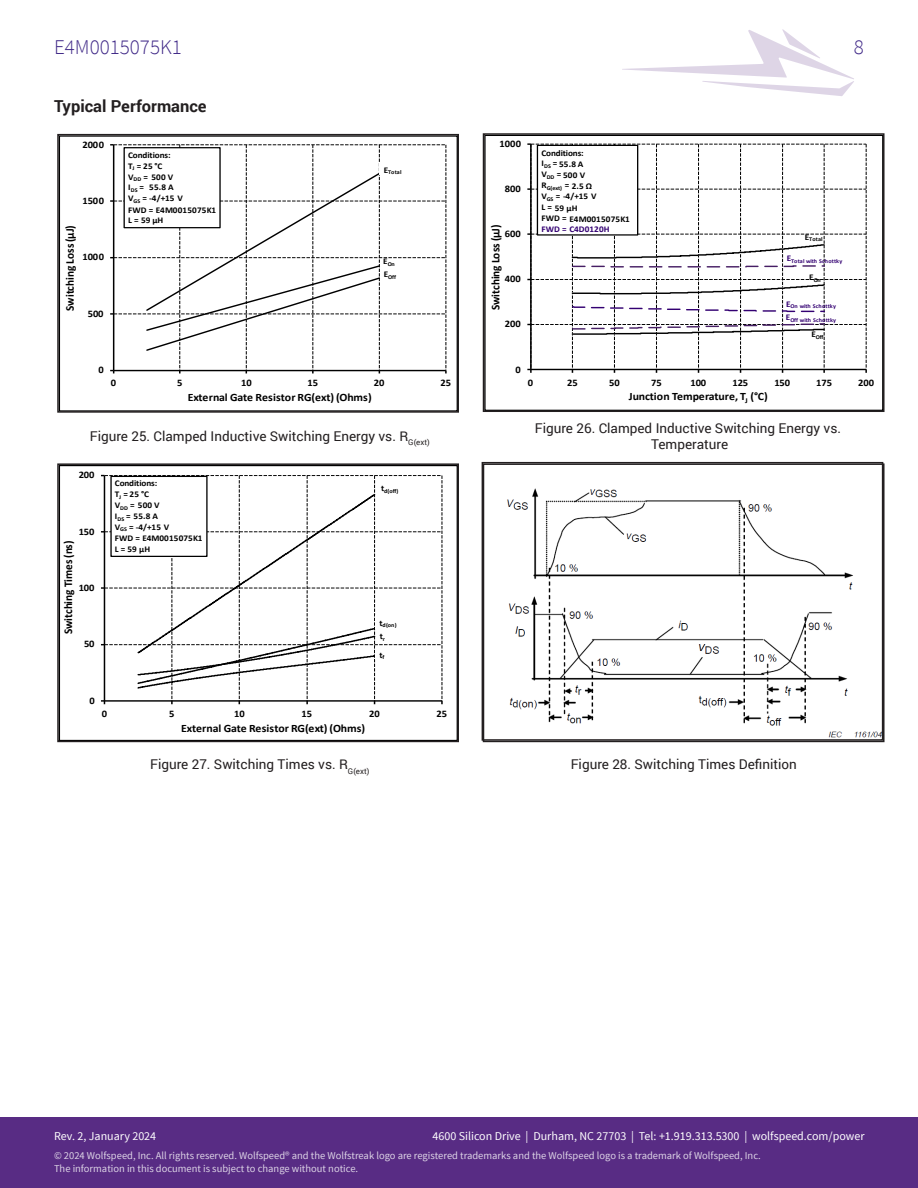
<style>
.page{position:relative;width:918px;height:1188px;background:#fff}
.page>*{position:absolute;margin:0;border:0;box-sizing:border-box;transform-origin:0 0}
.t1{font:300 21px "Source Sans Pro";color:#412a88}
.t2{font:700 16.5px "Roboto";color:#231f20}
.t3{font:13.5px "Roboto";color:#231f20}
.t4{font:12px "Source Sans Pro";color:#fff}
.t5{font:700 11.85px "Calibri";letter-spacing:-.005em;color:#000;scale:.95 1}
.t6{font:700 11.25px "Calibri";letter-spacing:-.005em;color:#000;scale:1.05 1}
.t7{font:10.5px/12.6px "Source Sans Pro";color:#fff}
.t8{font:700 10.05px "Calibri";letter-spacing:-.005em;color:#000;scale:1.05 1}
.t9{font:700 8.7px/10.9px "Calibri";letter-spacing:.015em;color:#000;scale:1.05 1}
.t10{font:700 8.7px/11.1px "Calibri";letter-spacing:-.01em;color:#000;scale:1.05 1}
.t11{font:700 5.85px "Calibri";letter-spacing:.01em;color:#330072;scale:1.05 1}
.t12{font:700 5.85px "Calibri";letter-spacing:.005em;color:#000;scale:1.05 1}
.s1{color:#330072}
</style>
<div class="page">
<svg style="left:622px;top:29px;width:232px;height:67px"></svg>
<div style="left:0;top:1118px;width:918px;height:70px;background:#582c84"></div>
<svg style="left:57px;top:133px;width:402px;height:280px"></svg>
<svg style="left:482px;top:133px;width:403px;height:279px"></svg>
<svg style="left:57px;top:463px;width:402px;height:280px"></svg>
<svg style="left:481px;top:461px;width:403px;height:280px"></svg>
<h1 class="t1" style="left:54px;top:34px;width:129px">E4M0015075K1</h1>
<h1 class="t1" style="left:854px;top:34px;width:12px">8</h1>
<p class="t2" style="left:54px;top:94px;width:154px">Typical Performance</p>
<p class="t8" style="left:82px;top:137px;width:22px">2000</p>
<p class="t8" style="left:82px;top:194px;width:22px">1500</p>
<p class="t5" style="left:62px;top:311px;width:92px;rotate:-90deg">Switching Loss (µJ)</p>
<p class="t8" style="left:82px;top:250px;width:22px">1000</p>
<p class="t8" style="left:88px;top:306px;width:17px">500</p>
<p class="t8" style="left:98px;top:363px;width:7px">0</p>
<p class="t9" style="left:128px;top:150px;width:85px">Conditions:<br>T<sub>J</sub> = 25 °C<br>V<sub>DD</sub> = 500 V<br>I<sub>DS</sub> =<br>V<sub>GS</sub> = -4/+15 V<br>FWD = E4M0015075K1<br>L = 59 μH</p>
<p class="t9" style="left:149px;top:182px;width:25px">55.8 A</p>
<p class="t12" style="left:384px;top:168px;width:18px"><sup>E</sup>Total</p>
<p class="t12" style="left:383px;top:260px;width:13px"><sup>E</sup>On</p>
<p class="t12" style="left:384px;top:273px;width:13px"><sup>E</sup>Off</p>
<p class="t8" style="left:111px;top:376px;width:7px">0</p>
<p class="t8" style="left:177px;top:376px;width:7px">5</p>
<p class="t8" style="left:241px;top:376px;width:12px">10</p>
<p class="t8" style="left:308px;top:376px;width:12px">15</p>
<p class="t8" style="left:374px;top:376px;width:12px">20</p>
<p class="t8" style="left:440px;top:376px;width:12px">25</p>
<p class="t6" style="left:188px;top:389px;width:177px">External Gate Resistor RG(ext) (Ohms)</p>
<p class="t3" style="left:90px;top:427px;width:341px">Figure 25. Clamped Inductive Switching Energy vs. R<sub>G(ext)</sub></p>
<p class="t8" style="left:79px;top:468px;width:17px">200</p>
<p class="t8" style="left:79px;top:524px;width:17px">150</p>
<p class="t5" style="left:60px;top:634px;width:100px;rotate:-90deg">Switching Times (ns)</p>
<p class="t8" style="left:79px;top:581px;width:17px">100</p>
<p class="t8" style="left:84px;top:637px;width:12px">50</p>
<p class="t8" style="left:89px;top:693px;width:7px">0</p>
<p class="t9" style="left:115px;top:478px;width:85px">Conditions:<br>T<sub>J</sub> =25 °C<br>V<sub>DD</sub> = 500 V<br>I<sub>DS</sub> = 55.8 A<br>V<sub>GS</sub> = -4/+15 V<br>FWD = E4M0015075K1</p>
<p class="t9" style="left:115px;top:543px;width:35px">L = 59 μH</p>
<p class="t12" style="left:381px;top:487px;width:18px"><sup>t</sup>d(off)</p>
<p class="t12" style="left:379px;top:621px;width:18px"><sup>t</sup>d(on)</p>
<p class="t9" style="left:379px;top:626px;width:7px;line-height:18.9px">t<sub>r </sub>t<sub>f</sub></p>
<p class="t8" style="left:102px;top:706px;width:7px">0</p>
<p class="t8" style="left:169px;top:706px;width:7px">5</p>
<p class="t8" style="left:234px;top:706px;width:12px">10</p>
<p class="t8" style="left:302px;top:706px;width:12px">15</p>
<p class="t8" style="left:369px;top:706px;width:12px">20</p>
<p class="t8" style="left:437px;top:706px;width:12px">25</p>
<p class="t6" style="left:181px;top:720px;width:177px">External Gate Resistor RG(ext) (Ohms)</p>
<p class="t3" style="left:150px;top:755px;width:221px">Figure 27. Switching Times vs. R<sub>G(ext)</sub></p>
<p class="t8" style="left:500px;top:137px;width:22px">1000</p>
<p class="t8" style="left:505px;top:182px;width:17px">800</p>
<p class="t5" style="left:487px;top:310px;width:92px;rotate:-90deg">Switching Loss (µJ)</p>
<p class="t8" style="left:505px;top:227px;width:17px">600</p>
<p class="t8" style="left:505px;top:272px;width:17px">400</p>
<p class="t8" style="left:505px;top:317px;width:17px">200</p>
<p class="t8" style="left:516px;top:362px;width:7px">0</p>
<p class="t10" style="left:541px;top:147px;width:43px">Conditions:<br>I<sub>DS</sub> = 55.8 A<br>V<sub>DD</sub> = 500 V</p>
<p class="t12" style="left:541px;top:184px;width:28px"><sup>R</sup>G(ext) <sup>=</sup></p>
<p class="t9" style="left:541px;top:191px;width:86px">V<sub>GS</sub> = -4/+15 V<br>L = 59 μH<br>FWD = E4M0015075K1<br><span class="s1">FWD = C4D0120H</span></p>
<p class="t9" style="left:572px;top:180px;width:21px">2.5 Ω</p>
<p class="t12" style="left:805px;top:235px;width:18px"><sup>E</sup>Total</p>
<p class="t11" style="left:787px;top:257px;width:54px"><sup>E</sup>Total with Schottky</p>
<p class="t11" style="left:786px;top:302px;width:49px"><sup>E</sup>On with Schottky</p>
<p class="t12" style="left:809px;top:276px;width:13px"><sup>E</sup>On</p>
<p class="t11" style="left:786px;top:316px;width:49px"><sup>E</sup>Off with Schottky</p>
<p class="t12" style="left:812px;top:332px;width:13px"><sup>E</sup>Off</p>
<p class="t8" style="left:528px;top:375px;width:7px">0</p>
<p class="t8" style="left:567px;top:375px;width:12px">25</p>
<p class="t8" style="left:609px;top:375px;width:12px">50</p>
<p class="t8" style="left:651px;top:375px;width:12px">75</p>
<p class="t8" style="left:690px;top:375px;width:17px">100</p>
<p class="t8" style="left:732px;top:375px;width:17px">125</p>
<p class="t8" style="left:774px;top:375px;width:17px">150</p>
<p class="t8" style="left:816px;top:375px;width:17px">175</p>
<p class="t8" style="left:858px;top:375px;width:17px">200</p>
<p class="t6" style="left:629px;top:389px;width:134px">Junction Temperature, T<sub>J</sub> (°C)</p>
<p class="t3" style="left:535px;top:419px;width:308px">Figure 26. Clamped Inductive Switching Energy vs.</p>
<p class="t3" style="left:651px;top:435px;width:79px">Temperature</p>
<p class="t3" style="left:571px;top:755px;width:228px">Figure 28. Switching Times Definition</p>
<p class="t4" style="left:432px;top:1129px;width:434px">4600 Silicon Drive | Durham, NC 27703 | Tel: +1.919.313.5300 | wolfspeed.com/power</p>
<p class="t4" style="left:54px;top:1129px;width:104px">Rev. 2, January 2024</p>
<p class="t7" style="left:54px;top:1150px;width:708px">© 2024 Wolfspeed, Inc. All rights reserved. Wolfspeed® and the Wolfstreak logo are registered trademarks and the Wolfspeed logo is a trademark of Wolfspeed, Inc.<br>The information in this document is subject to change without notice.</p>
</div>
